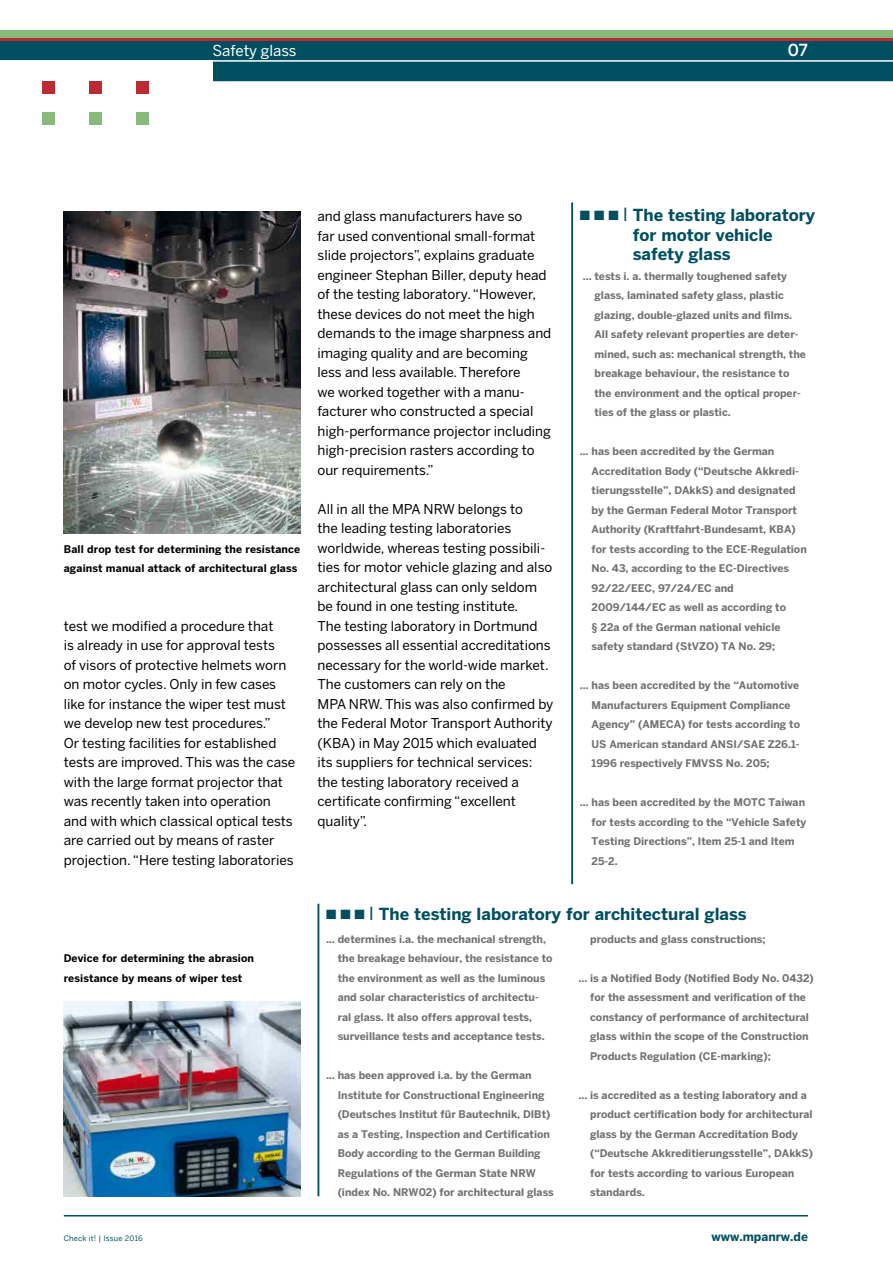
<style>
.page{position:relative;width:893px;height:1263px;background:#fff}
.page>*{position:absolute;margin:0;border:0;box-sizing:border-box;transform-origin:0 0}
.t1{font:700 16.5px/19.5px "Benton Sans";color:#004f60}
.t2{font:500 16.5px "Benton Sans";color:#fff}
.t3{font:15px "Benton Sans";color:#fff}
.Fließtext_dt{font:13.5px/19.5px "Benton Sans";color:#000}
.t4{font:700 12px "Benton Sans";color:#004f60}
.Kasten_text_dt{font:700 10.5px/19.5px "Benton Sans";color:#707172}
.BU{font:700 10.5px/19.5px "Benton Sans";letter-spacing:.01em;color:#000}
.t5{font:7.5px "Benton Sans";letter-spacing:.025em;color:#004f60}
.s1{font-weight:400;font-size:18px}
</style>
<div class="page">
<hr style="left:64px;top:1215px;width:744px;height:1px;background:#004f60">
<div style="left:0;top:40px;width:893px;height:42px;background:#004f60"></div>
<div style="left:0;top:60px;width:213px;height:44px;background:#fff"></div>
<div style="left:0;top:30px;width:893px;height:8px;background:#87ba7b"></div>
<hr style="left:0;top:38px;width:893px;height:2px;background:#bc2a33">
<div style="left:136px;top:113px;width:13px;height:12px;background:#87ba7b"></div>
<div style="left:89px;top:113px;width:13px;height:12px;background:#87ba7b"></div>
<div style="left:43px;top:113px;width:12px;height:12px;background:#87ba7b"></div>
<div style="left:136px;top:81px;width:13px;height:13px;background:#bc2a33"></div>
<div style="left:89px;top:81px;width:13px;height:13px;background:#bc2a33"></div>
<div style="left:43px;top:81px;width:12px;height:13px;background:#bc2a33"></div>
<hr style="left:0;top:60px;width:893px;height:2px;background:#fff">
<img style="left:64px;top:211px;width:236px;height:322px">
<img style="left:64px;top:1001px;width:236px;height:195px">
<hr style="left:571px;top:203px;width:2px;height:681px;background:#004f60">
<hr style="left:317px;top:904px;width:2px;height:292px;background:#004f60">
<p class="t3" style="left:213px;top:41px;width:85px">Safety glass</p>
<h1 class="t2" style="left:788px;top:40px;width:22px">07</h1>
<p class="BU" style="left:64px;top:539px;width:238px">Ball drop test for determining the resistance against manual attack of architectural glass</p>
<p class="Fließtext_dt" style="left:64px;top:616px;width:233px">test we modified a procedure that<br>is already in use for approval tests<br>of visors of protective helmets worn on motor cycles. Only in few cases like for instance the wiper test must we develop new test procedures.”<br>Or testing facilities for established tests are improved. This was the case with the large format projector that was recently taken into operation and with which classical optical tests are carried out by means of raster projection. “Here testing laboratories</p>
<p class="BU" style="left:64px;top:948px;width:192px">Device for determining the abrasion resistance by means of wiper test</p>
<p class="Fließtext_dt" style="left:317px;top:206px;width:235px">and glass manufacturers have so<br>far used conventional small-format slide projectors”, explains graduate engineer Stephan Biller, deputy head of the testing laboratory. “However, these devices do not meet the high demands to the image sharpness and imaging quality and are becoming less and less available. Therefore<br>we worked together with a manu&shy;facturer who constructed a special high-performance projector including high-precision rasters according to our requirements.”</p>
<p class="Fließtext_dt" style="left:317px;top:499px;width:237px">All in all the MPA NRW belongs to<br>the leading testing laboratories worldwide, whereas testing possibili&shy;ties for motor vehicle glazing and also architectural glass can only seldom be found in one testing institute.<br>The testing laboratory in Dortmund possesses all essential accreditations necessary for the world-wide market.<br>The customers can rely on the<br>MPA NRW. This was also confirmed by the Federal Motor Transport Authority (KBA) in May 2015 which evaluated its suppliers for technical services: the testing laboratory received a certificate confirming “excellent quality”.</p>
<p class="t1" style="left:633px;top:205px;width:184px;text-indent:-53px">■ ■ ■ <span class="s1">I</span> The testing laboratory for motor vehicle safety glass</p>
<p class="Kasten_text_dt" style="left:594px;top:266px;width:213px;text-indent:-12px">... tests i. a. thermally toughened safety glass, laminated safety glass, plastic glazing, double-glazed units and films.<br>All safety relevant properties are deter&shy;mined, such as: mechanical strength, the breakage behaviour, the resistance to the environment and the optical proper&shy;ties of the glass or plastic.</p>
<p class="Kasten_text_dt" style="left:592px;top:441px;width:217px;text-indent:-12px">… has been accredited by the German Accreditation Body (“Deutsche Akkredi&shy;tierungsstelle”, DAkkS) and designated by the German Federal Motor Transport Authority (Kraftfahrt-Bundesamt, KBA) for tests according to the ECE-Regulation No. 43, according to the EC-Directives 92/22/EEC, 97/24/EC and 2009/144/EC as well as according to<br>§ 22a of the German national vehicle safety standard (StVZO) TA No. 29;</p>
<p class="Kasten_text_dt" style="left:592px;top:675px;width:210px;text-indent:-12px">… has been accredited by the “Automotive Manufacturers Equipment Compliance Agency” (AMECA) for tests according to US American standard ANSI/SAE Z26.1- 1996 respectively FMVSS No. 205;</p>
<p class="Kasten_text_dt" style="left:592px;top:792px;width:216px;text-indent:-12px">… has been accredited by the MOTC Taiwan for tests according to the “Vehicle Safety<br>Testing Directions”, Item 25-1 and Item<br>25-2.</p>
<p class="t1" style="left:326px;top:904px;width:422px">■ ■ ■ <span class="s1">I</span> The testing laboratory for architectural glass</p>
<p class="Kasten_text_dt" style="left:338px;top:929px;width:216px;text-indent:-12px">... determines i.a. the mechanical strength, the breakage behaviour, the resistance to the environment as well as the luminous and solar characteristics of architectu&shy;ral glass. It also offers approval tests, surveillance tests and acceptance tests.</p>
<p class="Kasten_text_dt" style="left:338px;top:1065px;width:218px;text-indent:-12px">... has been approved i.a. by the German Institute for Constructional Engineering (Deutsches Institut für Bautechnik, DIBt) as a Testing, Inspection and Certification Body according to the German Building Regulations of the German State NRW (index No. NRW02) for architectural glass</p>
<p class="Kasten_text_dt" style="left:590px;top:929px;width:177px">products and glass constructions;</p>
<p class="Kasten_text_dt" style="left:590px;top:968px;width:225px;text-indent:-12px">... is a Notified Body (Notified Body No. 0432) for the assessment and verification of the constancy of performance of architectural glass within the scope of the Construction Products Regulation (CE-marking);</p>
<p class="Kasten_text_dt" style="left:590px;top:1085px;width:225px;text-indent:-12px">... is accredited as a testing laboratory and a product certification body for architectural glass by the German Accreditation Body (“Deutsche Akkreditierungsstelle”, DAkkS) for tests according to various European standards.</p>
<p class="t5" style="left:64px;top:1234px;width:81px">Check it! | Issue 2016</p>
<p class="t4" style="left:711px;top:1230px;width:98px">www.mpanrw.de</p>
</div>
